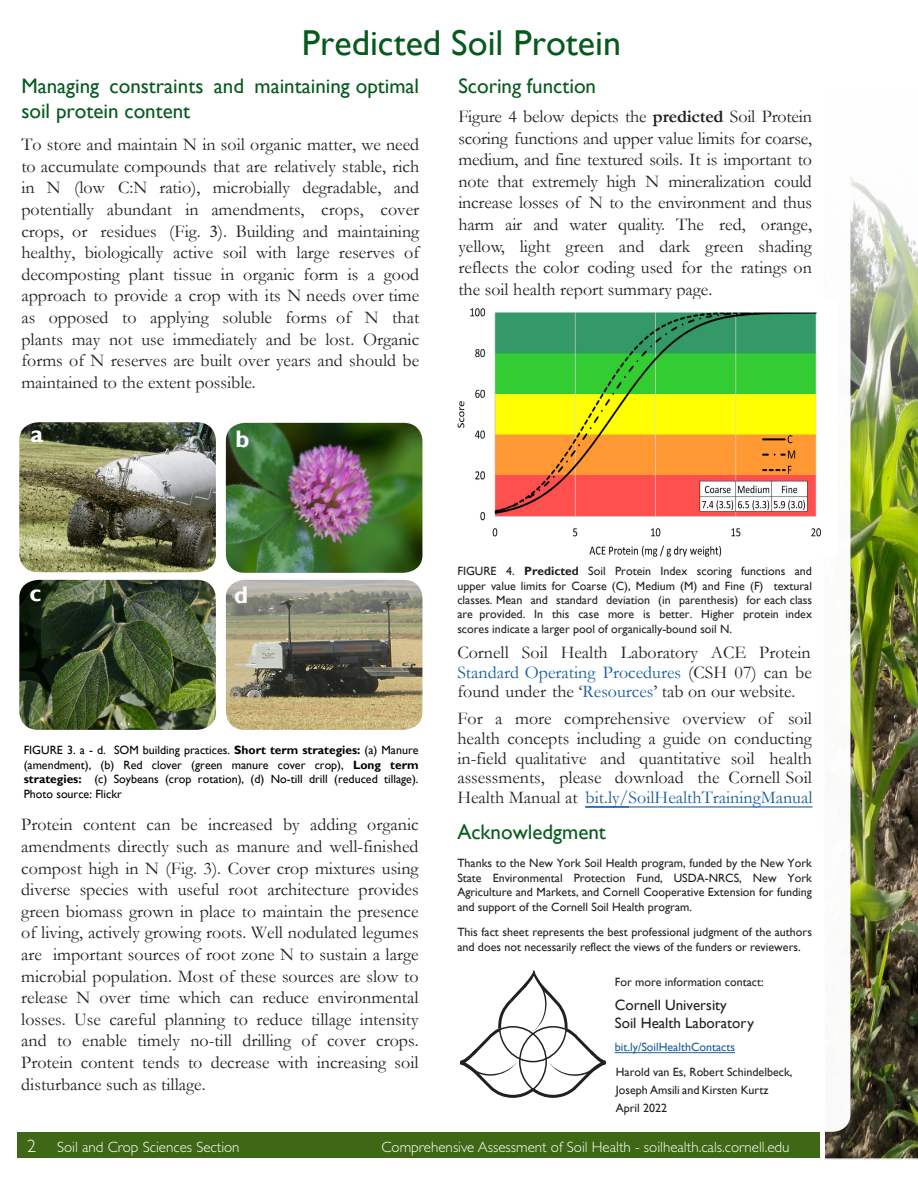
<style>
.page{position:relative;width:918px;height:1188px;background:#fff}
.page>*{position:absolute;margin:0;border:0;box-sizing:border-box;transform-origin:0 0}
.Body_Text_part_2{font:36px "Gill Sans";color:#075a1e}
.t1{font:700 24px "Gill Sans";color:#fff}
.t2{font:21px/25.2px "Gill Sans";color:#065a1e}
.subhead{font:21px "Gill Sans";color:#075a1e}
.t3{font:21px "Gill Sans";color:#085a1f}
.subhead-2{font:18px/21.6px "Garamond";color:#231f20;text-align:justify}
.t4{font:18px/21.6px "Garamond";color:#221e1f;text-align:justify}
.t5{font:300 18px "Gill Sans";color:#fff}
.t6{font:300 15px "Gill Sans";color:#fff}
.subhead-3{font:15px/18px "Gill Sans";color:#231f20}
.subhead-4{font:12px/14.4px "Gill Sans";color:#231f20}
.t7{font:12px/14.4px "Gill Sans";color:#000;text-align:justify}
.s1{font-family:"Minion Pro"}
.s2{font-weight:700}
.s3{color:#175d9e}
</style>
<div class="page">
<img style="left:824px;top:177px;width:94px;height:983px">
<div style="left:608px;top:81px;width:242px;height:1051px;background:#fff;border-radius:18px"></div>
<svg style="left:460px;top:970px;width:146px;height:128px"></svg>
<div style="left:17px;top:1132px;width:803px;height:26px;background:#3e6815"></div>
<img style="left:457px;top:308px;width:364px;height:249px">
<img style="left:226px;top:423px;width:196px;height:150px">
<img style="left:19px;top:580px;width:197px;height:150px">
<img style="left:226px;top:580px;width:196px;height:150px">
<img style="left:19px;top:422px;width:197px;height:150px">
<hr style="left:629px;top:807px;width:184px;height:1px;background:#175d9e">
<hr style="left:585px;top:807px;width:44px;height:1px;background:#175d9e">
<hr style="left:615px;top:1052px;width:120px;height:1px;background:#175d9e">
<p class="Body_Text_part_2" style="left:302px;top:22px;width:321px">Predicted Soil Protein</p>
<p class="t2" style="left:21px;top:73px;width:399px">Managing constraints and maintaining optimal soil protein content</p>
<p class="subhead-2" style="left:21px;top:133px;width:399px">To store and maintain N in soil organic matter, we need to accumulate compounds that are relatively stable, rich in N (low C:N ratio), microbially degradable, and potentially abundant in amendments, crops, cover crops, or residues (Fig. <span class="s1">3</span>). Building and maintaining healthy, biologically active soil with large reserves of decomposting plant tissue in organic form is a good approach to provide a crop with its N needs over time as opposed to applying soluble forms of N that plants may not use immediately and be lost. Organic forms of N reserves are built over years and should be maintained to the extent possible.</p>
<p class="subhead" style="left:458px;top:74px;width:139px">Scoring function</p>
<p class="subhead-2" style="left:458px;top:105px;width:355px">Figure 4 below depicts the <span class="s2">predicted</span> Soil Protein scoring functions and upper value limits for coarse, medium, and fine textured soils. It is important to note that extremely high N mineralization could increase losses of N to the environment and thus harm air and water quality. The red, orange, yellow, light green and dark green shading reflects the color coding used for the ratings on the soil health report summary page.</p>
<h2 class="t1" style="left:30px;top:420px;width:14px">a</h2>
<h2 class="t1" style="left:235px;top:425px;width:15px">b</h2>
<h2 class="t1" style="left:29px;top:579px;width:13px">c</h2>
<h2 class="t1" style="left:234px;top:580px;width:15px">d</h2>
<p class="t7" style="left:24px;top:743px;width:396px">FIGURE 3. a - d. SOM building practices. <span class="s2">Short term strategies:</span> (a) Manure (amendment), (b) Red clover (green manure cover crop), <span class="s2">Long term strategies:</span> (c) Soybeans (crop rotation), (d) No-till drill (reduced tillage).<br>Photo source: Flickr</p>
<p class="t4" style="left:21px;top:814px;width:399px">Protein content can be increased by adding organic amendments directly such as manure and well-finished compost high in N (Fig. 3). Cover crop mixtures using diverse species with useful root architecture provides green biomass grown in place to maintain the presence of living, actively growing roots. Well nodulated legumes are important sources of root zone N to sustain a large microbial population. Most of these sources are slow to release N over time which can reduce environmental losses. Use careful planning to reduce tillage intensity and to enable timely no-till drilling of cover crops.<br>Protein content tends to decrease with increasing soil disturbance such as tillage.</p>
<p class="subhead-4" style="left:457px;top:564px;width:356px;text-align:justify">FIGURE 4. <span class="s2">Predicted</span> Soil Protein Index scoring functions and upper value limits for Coarse (C), Medium (M) and Fine (F) textural classes. Mean and standard deviation (in parenthesis) for each class are provided. In this case more is better. Higher protein index scores indicate a larger pool of organically-bound soil N.</p>
<p class="subhead-2" style="left:457px;top:642px;width:356px;line-height:19.8px">Cornell Soil Health Laboratory ACE Protein <span class="s3">Standard Operating Procedures</span> (CSH 07) can be found under the ‘<span class="s3">Resources</span>’ tab on our website.</p>
<p class="subhead-2" style="left:457px;top:708px;width:357px;line-height:19.8px">For a more comprehensive overview of soil health concepts including a guide on conducting in-field qualitative and quantitative soil health assessments, please download the Cornell Soil Health Manual at <span class="s3">bit.ly/SoilHealthTrainingManual</span></p>
<p class="t3" style="left:457px;top:820px;width:150px">Acknowledgment</p>
<p class="subhead-4" style="left:457px;top:856px;width:356px;text-align:justify">Thanks to the New York Soil Health program, funded by the New York State Environmental Protection Fund, USDA-NRCS, New York Agriculture and Markets, and Cornell Cooperative Extension for funding and support of the Cornell Soil Health program.</p>
<p class="subhead-4" style="left:457px;top:925px;width:356px">This fact sheet represents the best professional judgment of the authors and does not necessarily reflect the views of the funders or reviewers.</p>
<p class="subhead-4" style="left:615px;top:975px;width:150px">For more information contact:</p>
<p class="subhead-3" style="left:615px;top:996px;width:141px">Cornell University<br>Soil Health Laboratory</p>
<p class="subhead-4" style="left:615px;top:1034px;width:179px;line-height:25.5px"><span class="s3">bit.ly/SoilHealthContacts<br></span>Harold van Es, Robert Schindelbeck,</p>
<p class="subhead-4" style="left:616px;top:1082px;width:154px;line-height:18px">Joseph Amsili and Kirsten Kurtz<br>April 2022</p>
<p class="t5" style="left:27px;top:1136px;width:10px">2</p>
<p class="t6" style="left:57px;top:1139px;width:184px">Soil and Crop Sciences Section</p>
<p class="t6" style="left:381px;top:1139px;width:410px">Comprehensive Assessment of Soil Health - soilhealth.cals.cornell.edu</p>
</div>
